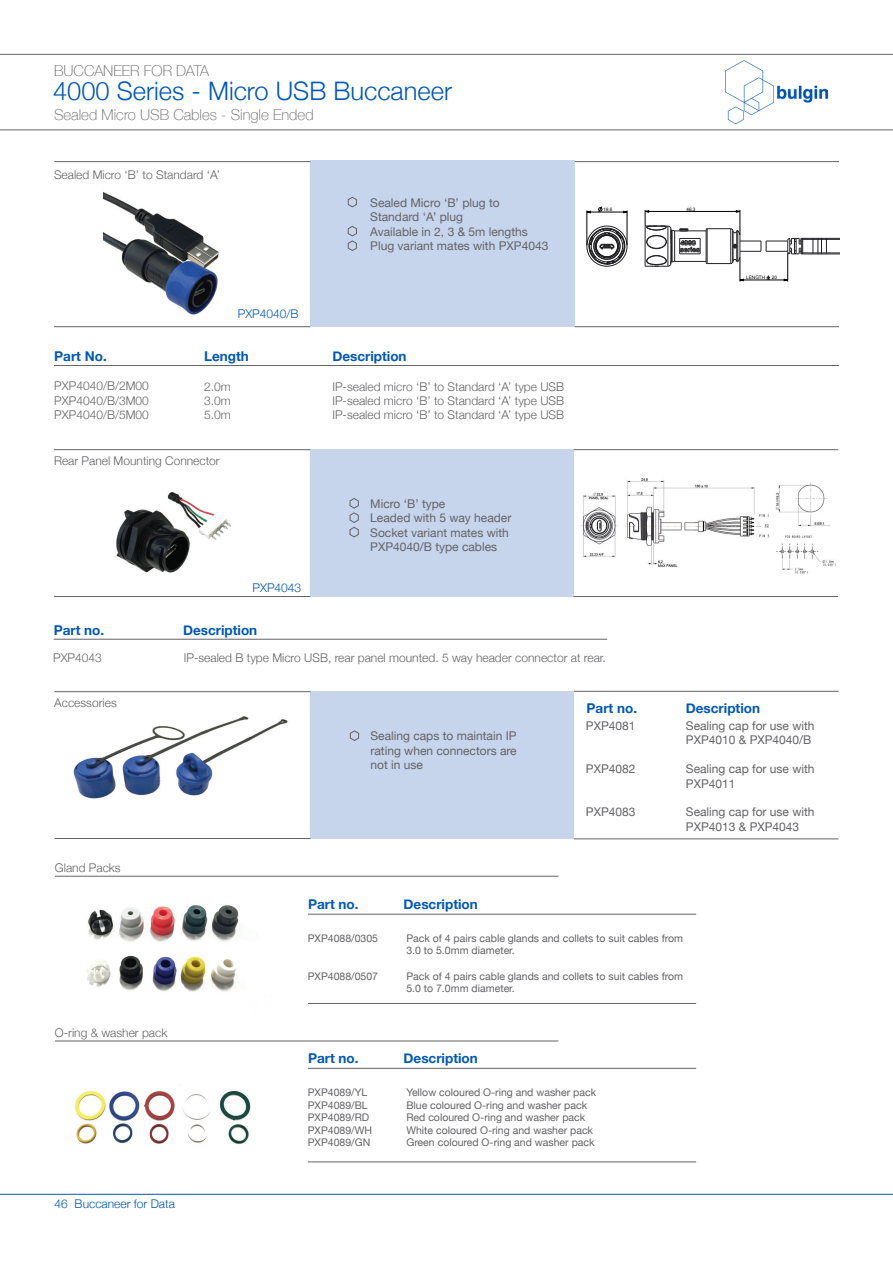
<style>
.page{position:relative;width:893px;height:1263px;background:#fff}
.page>*{position:absolute;margin:0;border:0;box-sizing:border-box;transform-origin:0 0}
.t1{font:300 25.5px "Helvetica Neue";color:#0057b8}
.t2{font:100 15px "Helvetica Neue";color:#636366}
.t3{font:700 13.5px "Helvetica Neue";color:#0057b8}
.t4{font:12px/14.4px "Helvetica Neue";color:#636366}
.t5{font:300 12px "Helvetica Neue";color:#636366}
.t6{font:300 12px "Helvetica Neue";color:#0057b8}
.t7{font:10.5px/12.6px "Helvetica Neue";color:#636366}
.t8{font:4.65px "Arial";color:#000}
.t9{font:4.65px "Arial";color:#000;scale:.88 1}
</style>
<div class="page">
<hr style="left:0;top:1194px;width:893px;height:1px;background:#0057b8">
<img style="left:726px;top:61px;width:101px;height:63px">
<hr style="left:0;top:54px;width:893px;height:1px;background:#636366">
<hr style="left:0;top:129px;width:893px;height:1px;background:#636366">
<img style="left:116px;top:492px;width:116px;height:81px">
<img style="left:103px;top:192px;width:116px;height:123px">
<div style="left:310px;top:161px;width:265px;height:166px;background:#c6d4ec"></div>
<hr style="left:575px;top:161px;width:264px;height:1px;background:#636366">
<hr style="left:575px;top:326px;width:264px;height:1px;background:#636366">
<hr style="left:54px;top:326px;width:256px;height:1px;background:#636366">
<hr style="left:54px;top:161px;width:256px;height:1px;background:#636366">
<svg style="left:347px;top:196px;width:10px;height:12px"></svg>
<svg style="left:347px;top:226px;width:10px;height:25px"></svg>
<hr style="left:54px;top:365px;width:785px;height:1px;background:#636366">
<div style="left:310px;top:449px;width:264px;height:148px;background:#c6d4ec"></div>
<hr style="left:574px;top:449px;width:264px;height:1px;background:#636366">
<hr style="left:54px;top:596px;width:256px;height:1px;background:#636366">
<hr style="left:574px;top:596px;width:264px;height:1px;background:#636366">
<hr style="left:54px;top:449px;width:256px;height:1px;background:#636366">
<svg style="left:349px;top:498px;width:10px;height:40px"></svg>
<hr style="left:54px;top:639px;width:553px;height:1px;background:#636366">
<img style="left:73px;top:716px;width:215px;height:83px">
<div style="left:311px;top:691px;width:263px;height:148px;background:#c6d4ec"></div>
<hr style="left:54px;top:838px;width:257px;height:1px;background:#636366">
<hr style="left:54px;top:691px;width:257px;height:1px;background:#636366">
<svg style="left:350px;top:730px;width:10px;height:11px"></svg>
<svg style="left:598px;top:206px;width:4px;height:6px"></svg>
<div style="left:587px;top:226px;width:40px;height:40px;border:1px solid #222226;border-radius:50%"></div>
<svg style="left:589px;top:227px;width:37px;height:38px"></svg>
<hr style="left:587px;top:210px;width:1px;height:35px;background:#000">
<hr style="left:627px;top:210px;width:1px;height:35px;background:#000">
<hr style="left:587px;top:212px;width:40px;height:1px;background:#000">
<hr style="left:574px;top:691px;width:265px;height:1px;background:#636366">
<hr style="left:574px;top:838px;width:265px;height:1px;background:#636366">
<img style="left:86px;top:905px;width:153px;height:87px">
<hr style="left:55px;top:876px;width:503px;height:1px;background:#636366">
<hr style="left:55px;top:1040px;width:503px;height:1px;background:#636366">
<hr style="left:308px;top:914px;width:388px;height:1px;background:#636366">
<hr style="left:308px;top:1068px;width:388px;height:1px;background:#636366">
<hr style="left:308px;top:1003px;width:388px;height:1px;background:#636366">
<hr style="left:308px;top:1161px;width:388px;height:1px;background:#636366">
<img style="left:75px;top:1090px;width:176px;height:54px">
<hr style="left:803px;top:254px;width:36px;height:1px;background:#222226">
<hr style="left:802px;top:253px;width:37px;height:1px;background:#222226">
<svg style="left:813px;top:240px;width:14px;height:15px"></svg>
<hr style="left:802px;top:239px;width:37px;height:1px;background:#222226">
<hr style="left:803px;top:238px;width:36px;height:1px;background:#222226">
<svg style="left:644px;top:210px;width:159px;height:71px"></svg>
<img style="left:580px;top:478px;width:256px;height:96px">
<p class="t2" style="left:54px;top:60px;width:157px">BUCCANEER FOR DATA</p>
<p class="t1" style="left:53px;top:70px;width:400px">4000 Series - Micro USB Buccaneer</p>
<p class="t2" style="left:54px;top:104px;width:261px">Sealed Micro USB Cables - Single Ended</p>
<p class="t5" style="left:54px;top:165px;width:168px">Sealed Micro ‘B’ to Standard ‘A’</p>
<p class="t6" style="left:238px;top:304px;width:62px">PXP4040/B</p>
<p class="t3" style="left:54px;top:346px;width:54px">Part No.</p>
<p class="t5" style="left:54px;top:376px;width:96px">PXP4040/B/2M00</p>
<p class="t5" style="left:54px;top:391px;width:96px">PXP4040/B/3M00</p>
<p class="t5" style="left:54px;top:405px;width:96px">PXP4040/B/5M00</p>
<p class="t3" style="left:204px;top:346px;width:46px">Length</p>
<p class="t5" style="left:204px;top:377px;width:28px">2.0m</p>
<p class="t5" style="left:204px;top:391px;width:28px">3.0m</p>
<p class="t5" style="left:204px;top:405px;width:28px">5.0m</p>
<p class="t5" style="left:54px;top:451px;width:167px">Rear Panel Mounting Connector</p>
<p class="t6" style="left:253px;top:578px;width:50px">PXP4043</p>
<p class="t3" style="left:54px;top:619px;width:52px">Part no.</p>
<p class="t3" style="left:183px;top:619px;width:76px">Description</p>
<p class="t4" style="left:370px;top:196px;width:131px">Sealed Micro ‘B’ plug to</p>
<p class="t4" style="left:370px;top:210px;width:94px">Standard ‘A’ plug</p>
<p class="t4" style="left:370px;top:225px;width:159px">Available in 2, 3 &amp; 5m lengths</p>
<p class="t4" style="left:370px;top:239px;width:180px">Plug variant mates with PXP4043</p>
<p class="t9" style="left:523px;top:228px;width:5px">D</p>
<p class="t3" style="left:332px;top:346px;width:76px">Description</p>
<p class="t5" style="left:332px;top:377px;width:233px">IP-sealed micro ‘B’ to Standard ‘A’ type USB</p>
<p class="t5" style="left:332px;top:391px;width:233px">IP-sealed micro ‘B’ to Standard ‘A’ type USB</p>
<p class="t5" style="left:332px;top:405px;width:233px">IP-sealed micro ‘B’ to Standard ‘A’ type USB</p>
<p class="t4" style="left:370px;top:497px;width:77px">Micro ‘B’ type</p>
<p class="t4" style="left:370px;top:511px;width:143px">Leaded with 5 way header</p>
<p class="t4" style="left:370px;top:526px;width:140px">Socket variant mates with</p>
<p class="t4" style="left:370px;top:540px;width:128px">PXP4040/B type cables</p>
<p class="t8" style="left:603px;top:206px;width:11px">19,6</p>
<p class="t5" style="left:53px;top:648px;width:50px">PXP4043</p>
<p class="t5" style="left:184px;top:648px;width:424px">IP-sealed B type Micro USB, rear panel mounted. 5 way header connector at rear.</p>
<p class="t8" style="left:686px;top:206px;width:11px">46,3</p>
<p class="t8" style="left:746px;top:274px;width:20px">LENGTH</p>
<p class="t8" style="left:772px;top:274px;width:7px">20</p>
<p class="t5" style="left:54px;top:693px;width:64px">Accessories</p>
<p class="t5" style="left:55px;top:858px;width:67px">Gland Packs</p>
<p class="t5" style="left:55px;top:1023px;width:114px">O-ring &amp; washer pack</p>
<p class="t6" style="left:55px;top:1194px;width:122px">46 Buccaneer for Data</p>
<p class="t4" style="left:370px;top:729px;width:148px">Sealing caps to maintain IP</p>
<p class="t4" style="left:370px;top:744px;width:148px">rating when connectors are</p>
<p class="t4" style="left:370px;top:758px;width:54px">not in use</p>
<p class="t3" style="left:308px;top:894px;width:52px">Part no.</p>
<p class="t3" style="left:404px;top:894px;width:76px">Description</p>
<p class="t3" style="left:587px;top:697px;width:52px">Part no.</p>
<p class="t3" style="left:686px;top:697px;width:76px">Description</p>
<p class="t4" style="left:586px;top:719px;width:51px">PXP4081</p>
<p class="t4" style="left:586px;top:762px;width:51px">PXP4082</p>
<p class="t4" style="left:586px;top:806px;width:51px">PXP4083</p>
<p class="t4" style="left:686px;top:719px;width:130px">Sealing cap for use with<br>PXP4010 &amp; PXP4040/B</p>
<p class="t4" style="left:686px;top:762px;width:130px">Sealing cap for use with<br>PXP4011</p>
<p class="t4" style="left:686px;top:806px;width:130px">Sealing cap for use with<br>PXP4013 &amp; PXP4043</p>
<p class="t7" style="left:308px;top:932px;width:72px">PXP4088/0305</p>
<p class="t7" style="left:308px;top:970px;width:72px">PXP4088/0507</p>
<p class="t7" style="left:406px;top:932px;width:278px">Pack of 4 pairs cable glands and collets to suit cables from<br>3.0 to 5.0mm diameter.</p>
<p class="t7" style="left:406px;top:970px;width:278px">Pack of 4 pairs cable glands and collets to suit cables from<br>5.0 to 7.0mm diameter.</p>
<p class="t3" style="left:308px;top:1048px;width:52px">Part no.</p>
<p class="t3" style="left:404px;top:1048px;width:76px">Description</p>
<p class="t7" style="left:308px;top:1086px;width:61px">PXP4089/YL</p>
<p class="t7" style="left:308px;top:1099px;width:61px">PXP4089/BL</p>
<p class="t7" style="left:308px;top:1112px;width:63px">PXP4089/RD</p>
<p class="t7" style="left:308px;top:1124px;width:66px">PXP4089/WH</p>
<p class="t7" style="left:308px;top:1137px;width:64px">PXP4089/GN</p>
<p class="t7" style="left:406px;top:1086px;width:191px">Yellow coloured O-ring and washer pack</p>
<p class="t7" style="left:406px;top:1099px;width:182px">Blue coloured O-ring and washer pack</p>
<p class="t7" style="left:406px;top:1112px;width:180px">Red coloured O-ring and washer pack</p>
<p class="t7" style="left:406px;top:1124px;width:188px">White coloured O-ring and washer pack</p>
<p class="t7" style="left:406px;top:1137px;width:190px">Green coloured O-ring and washer pack</p>
</div>
